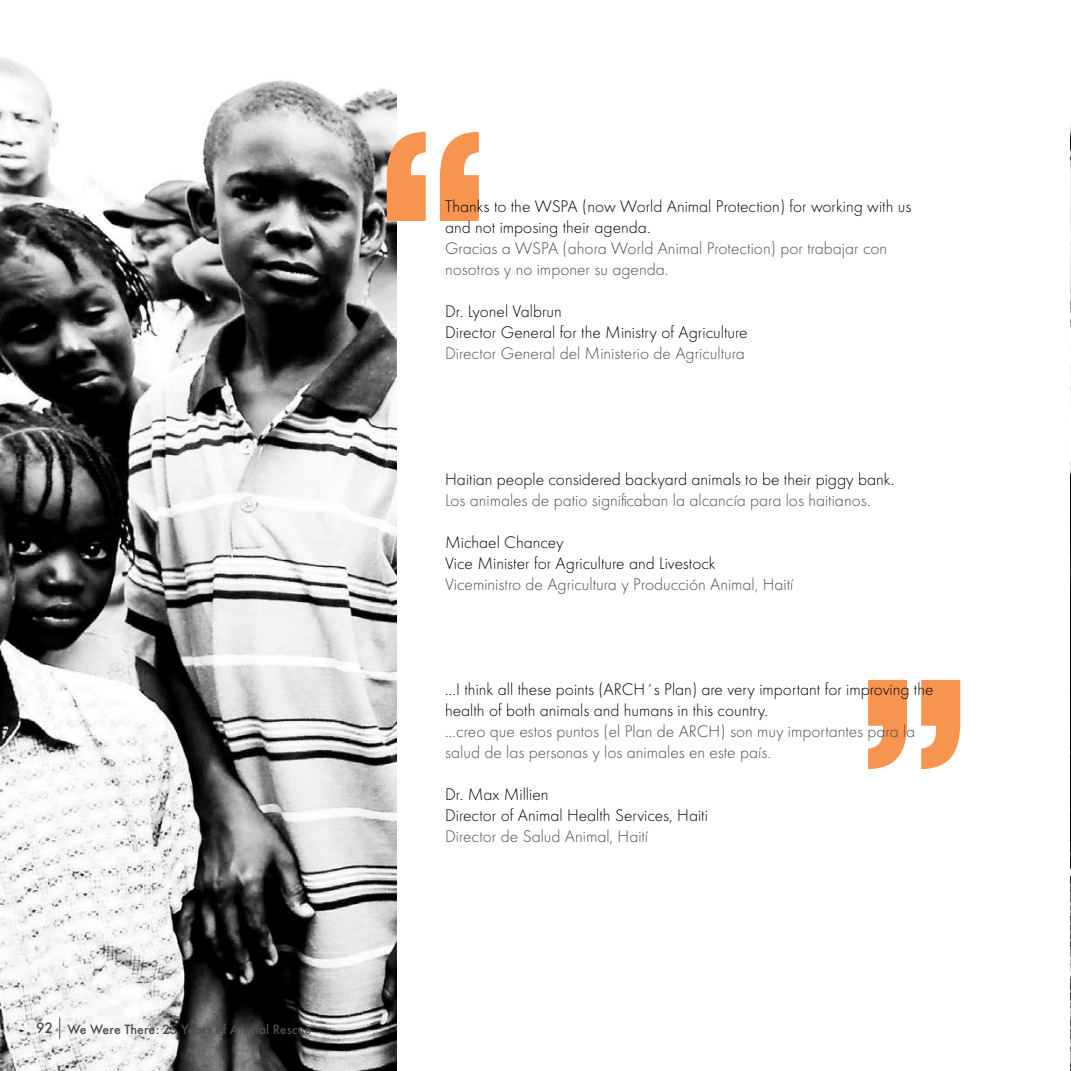
<style>
.page{position:relative;width:1071px;height:1071px;background:#fff}
.page>*{position:absolute;margin:0;border:0;box-sizing:border-box;transform-origin:0 0}
.t1{font:300 17.5px/21px "Futura Round";color:#000}
.t2{font:300 17.5px/21px "Futura Round";color:#4d4d4f}
.t3{font:500 14px "Futura Round";color:#4d4d4f}
.s1{font-size:15.75px}
</style>
<div class="page">
<img style="left:1070px;top:123px;width:1px;height:948px">
<img style="left:0;top:58px;width:396px;height:1013px">
<svg style="left:387px;top:132px;width:92px;height:89px"></svg>
<svg style="left:868px;top:680px;width:92px;height:89px"></svg>
<svg style="left:59px;top:1018px;width:1px;height:21px"></svg>
<p class="t3" style="left:36px;top:1019px;width:277px"><span class="s1">92</span> We Were There: 25 Years of Animal Rescue</p>
<p class="t1" style="left:445px;top:196px;width:468px">Thanks to the WSPA (now World Animal Protection) for working with us and not imposing their agenda.</p>
<p class="t2" style="left:445px;top:238px;width:444px">Gracias a WSPA (ahora World Animal Protection) por trabajar con nosotros y no imponer su agenda.</p>
<p class="t1" style="left:445px;top:301px;width:304px">Dr. Lyonel Valbrun<br>Director General for the Ministry of Agriculture</p>
<p class="t2" style="left:445px;top:343px;width:301px">Director General del Ministerio de Agricultura</p>
<p class="t1" style="left:445px;top:469px;width:451px">Haitian people considered backyard animals to be their piggy bank.</p>
<p class="t2" style="left:445px;top:490px;width:427px">Los animales de patio significaban la alcancía para los haitianos.</p>
<p class="t1" style="left:445px;top:532px;width:272px">Michael Chancey<br>Vice Minister for Agriculture and Livestock</p>
<p class="t2" style="left:445px;top:574px;width:350px">Viceministro de Agricultura y Producción Animal, Haití</p>
<p class="t1" style="left:445px;top:679px;width:490px">...I think all these points (ARCH´s Plan) are very important for improving the health of both animals and humans in this country.</p>
<p class="t2" style="left:445px;top:721px;width:472px">...creo que estos puntos (el Plan de ARCH) son muy importantes para la salud de las personas y los animales en este país.</p>
<p class="t1" style="left:445px;top:784px;width:264px">Dr. Max Millien<br>Director of Animal Health Services, Haiti</p>
<p class="t2" style="left:445px;top:826px;width:205px">Director de Salud Animal, Haití</p>
</div>
